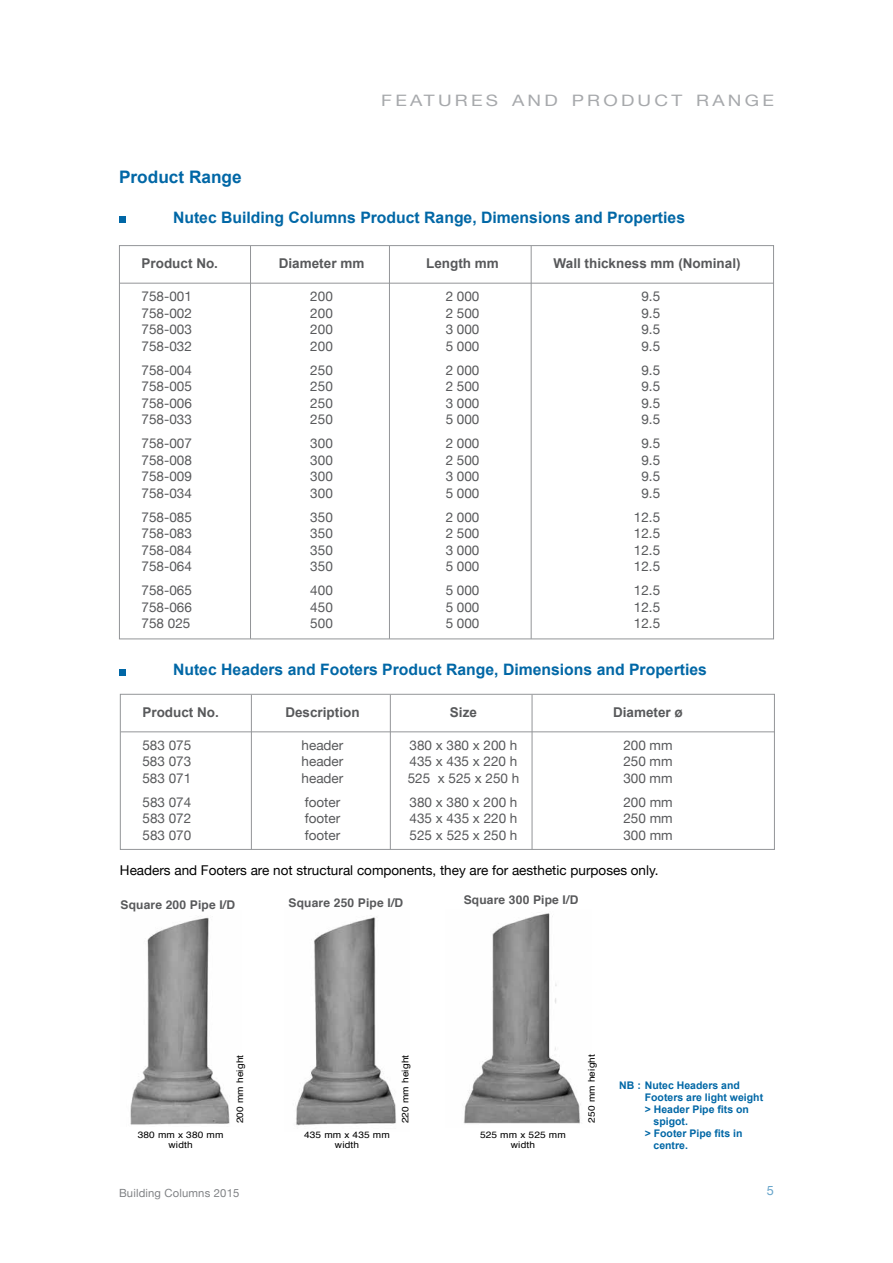
<style>
.page{position:relative;width:893px;height:1263px;background:#fff}
.page>*{position:absolute;margin:0;border:0;box-sizing:border-box;transform-origin:0 0}
.t1{font:700 17.25px "Arial";color:#0067a6}
.t2{font:700 15.75px "Arial";color:#0067a6}
.t3{font:15.75px "Helvetica Neue";letter-spacing:.17em;color:#a7a9ac;scale:1.2 1}
.t4{font:13.5px "Helvetica Neue";color:#58595b}
.t5{font:700 13.5px "Arial";color:#58595b}
.t6{font:13.5px "Helvetica Neue";color:#000}
.t7{font:12.75px "Helvetica Neue";color:#66a4ca}
.t8{font:700 12px "Helvetica";letter-spacing:.015em;color:#58595b}
.t9{font:11.25px "Helvetica Neue";letter-spacing:.015em;color:#808285}
.t10{font:700 10.5px "Arial";color:#0067a6}
.t11{font:9.15px/10.5px "Helvetica";letter-spacing:.015em;color:#000;text-align:center;scale:1.1 1}
</style>
<div class="page">
<div style="left:119px;top:216px;width:7px;height:7px;background:#0067a6"></div>
<hr style="left:120px;top:283px;width:654px;height:1px;background:#939598">
<hr style="left:250px;top:246px;width:1px;height:393px;background:#939598">
<hr style="left:389px;top:246px;width:1px;height:393px;background:#939598">
<hr style="left:531px;top:246px;width:1px;height:393px;background:#939598">
<div style="left:119px;top:669px;width:7px;height:6px;background:#0067a6"></div>
<div style="left:120px;top:694px;width:655px;height:156px;border:1px solid #939598"></div>
<hr style="left:121px;top:731px;width:654px;height:1px;background:#939598">
<hr style="left:251px;top:695px;width:1px;height:154px;background:#939598">
<hr style="left:390px;top:695px;width:1px;height:154px;background:#939598">
<hr style="left:532px;top:695px;width:1px;height:154px;background:#939598">
<img style="left:296px;top:917px;width:100px;height:209px">
<img style="left:130px;top:917px;width:100px;height:208px">
<img style="left:463px;top:913px;width:118px;height:211px">
<p class="t3" style="left:381px;top:89px;width:329px">FEATURES AND PRODUCT RANGE</p>
<p class="t1" style="left:119px;top:165px;width:124px">Product Range</p>
<p class="t2" style="left:173px;top:207px;width:513px">Nutec Building Columns Product Range, Dimensions and Properties</p>
<p class="t5" style="left:142px;top:254px;width:78px">Product No.</p>
<p class="t5" style="left:279px;top:254px;width:87px">Diameter mm</p>
<p class="t5" style="left:426px;top:254px;width:74px">Length mm</p>
<p class="t5" style="left:554px;top:254px;width:189px">Wall thickness mm (Nominal)</p>
<p class="t4" style="left:142px;top:287px;width:52px">758-001</p>
<p class="t4" style="left:310px;top:287px;width:24px">200</p>
<p class="t4" style="left:446px;top:287px;width:35px">2 000</p>
<p class="t4" style="left:641px;top:287px;width:20px">9.5</p>
<p class="t4" style="left:142px;top:303px;width:52px">758-002</p>
<p class="t4" style="left:310px;top:303px;width:24px">200</p>
<p class="t4" style="left:446px;top:303px;width:35px">2 500</p>
<p class="t4" style="left:641px;top:303px;width:20px">9.5</p>
<p class="t4" style="left:142px;top:320px;width:52px">758-003</p>
<p class="t4" style="left:310px;top:320px;width:24px">200</p>
<p class="t4" style="left:446px;top:320px;width:35px">3 000</p>
<p class="t4" style="left:641px;top:320px;width:20px">9.5</p>
<p class="t4" style="left:142px;top:336px;width:52px">758-032</p>
<p class="t4" style="left:310px;top:336px;width:24px">200</p>
<p class="t4" style="left:446px;top:336px;width:35px">5 000</p>
<p class="t4" style="left:641px;top:336px;width:20px">9.5</p>
<p class="t4" style="left:142px;top:360px;width:52px">758-004</p>
<p class="t4" style="left:310px;top:360px;width:24px">250</p>
<p class="t4" style="left:446px;top:360px;width:35px">2 000</p>
<p class="t4" style="left:641px;top:360px;width:20px">9.5</p>
<p class="t4" style="left:142px;top:377px;width:52px">758-005</p>
<p class="t4" style="left:310px;top:377px;width:24px">250</p>
<p class="t4" style="left:446px;top:377px;width:35px">2 500</p>
<p class="t4" style="left:641px;top:377px;width:20px">9.5</p>
<p class="t4" style="left:142px;top:393px;width:52px">758-006</p>
<p class="t4" style="left:310px;top:393px;width:24px">250</p>
<p class="t4" style="left:446px;top:393px;width:35px">3 000</p>
<p class="t4" style="left:641px;top:393px;width:20px">9.5</p>
<p class="t4" style="left:142px;top:410px;width:52px">758-033</p>
<p class="t4" style="left:310px;top:410px;width:24px">250</p>
<p class="t4" style="left:446px;top:410px;width:35px">5 000</p>
<p class="t4" style="left:641px;top:410px;width:20px">9.5</p>
<p class="t4" style="left:142px;top:434px;width:52px">758-007</p>
<p class="t4" style="left:310px;top:434px;width:24px">300</p>
<p class="t4" style="left:446px;top:434px;width:35px">2 000</p>
<p class="t4" style="left:641px;top:434px;width:20px">9.5</p>
<p class="t4" style="left:142px;top:450px;width:52px">758-008</p>
<p class="t4" style="left:310px;top:450px;width:24px">300</p>
<p class="t4" style="left:446px;top:450px;width:35px">2 500</p>
<p class="t4" style="left:641px;top:450px;width:20px">9.5</p>
<p class="t4" style="left:142px;top:467px;width:52px">758-009</p>
<p class="t4" style="left:310px;top:467px;width:24px">300</p>
<p class="t4" style="left:446px;top:467px;width:35px">3 000</p>
<p class="t4" style="left:641px;top:467px;width:20px">9.5</p>
<p class="t4" style="left:142px;top:483px;width:52px">758-034</p>
<p class="t4" style="left:310px;top:483px;width:24px">300</p>
<p class="t4" style="left:446px;top:483px;width:35px">5 000</p>
<p class="t4" style="left:641px;top:483px;width:20px">9.5</p>
<p class="t4" style="left:142px;top:507px;width:52px">758-085</p>
<p class="t4" style="left:310px;top:507px;width:24px">350</p>
<p class="t4" style="left:446px;top:507px;width:35px">2 000</p>
<p class="t4" style="left:634px;top:507px;width:28px">12.5</p>
<p class="t4" style="left:142px;top:524px;width:52px">758-083</p>
<p class="t4" style="left:310px;top:524px;width:24px">350</p>
<p class="t4" style="left:446px;top:524px;width:35px">2 500</p>
<p class="t4" style="left:634px;top:524px;width:28px">12.5</p>
<p class="t4" style="left:142px;top:540px;width:52px">758-084</p>
<p class="t4" style="left:310px;top:540px;width:24px">350</p>
<p class="t4" style="left:446px;top:540px;width:35px">3 000</p>
<p class="t4" style="left:634px;top:540px;width:28px">12.5</p>
<p class="t4" style="left:142px;top:557px;width:52px">758-064</p>
<p class="t4" style="left:310px;top:557px;width:24px">350</p>
<p class="t4" style="left:446px;top:557px;width:35px">5 000</p>
<p class="t4" style="left:634px;top:557px;width:28px">12.5</p>
<p class="t4" style="left:142px;top:581px;width:52px">758-065</p>
<p class="t4" style="left:310px;top:581px;width:24px">400</p>
<p class="t4" style="left:446px;top:581px;width:35px">5 000</p>
<p class="t4" style="left:634px;top:581px;width:28px">12.5</p>
<p class="t4" style="left:142px;top:597px;width:52px">758-066</p>
<p class="t4" style="left:310px;top:597px;width:24px">450</p>
<p class="t4" style="left:446px;top:597px;width:35px">5 000</p>
<p class="t4" style="left:634px;top:597px;width:28px">12.5</p>
<p class="t4" style="left:142px;top:614px;width:50px">758 025</p>
<p class="t4" style="left:310px;top:614px;width:24px">500</p>
<p class="t4" style="left:446px;top:614px;width:35px">5 000</p>
<p class="t4" style="left:634px;top:614px;width:28px">12.5</p>
<p class="t2" style="left:173px;top:659px;width:535px">Nutec Headers and Footers Product Range, Dimensions and Properties</p>
<p class="t5" style="left:142px;top:703px;width:78px">Product No.</p>
<p class="t5" style="left:285px;top:703px;width:76px">Description</p>
<p class="t5" style="left:450px;top:703px;width:29px">Size</p>
<p class="t5" style="left:613px;top:703px;width:71px">Diameter ø</p>
<p class="t4" style="left:142px;top:735px;width:50px">583 075</p>
<p class="t4" style="left:302px;top:735px;width:43px">header</p>
<p class="t4" style="left:410px;top:735px;width:109px">380 x 380 x 200 h</p>
<p class="t4" style="left:623px;top:735px;width:51px">200 mm</p>
<p class="t4" style="left:142px;top:752px;width:50px">583 073</p>
<p class="t4" style="left:302px;top:752px;width:43px">header</p>
<p class="t4" style="left:410px;top:752px;width:109px">435 x 435 x 220 h</p>
<p class="t4" style="left:623px;top:752px;width:51px">250 mm</p>
<p class="t4" style="left:142px;top:768px;width:50px">583 071</p>
<p class="t4" style="left:302px;top:768px;width:43px">header</p>
<p class="t4" style="left:408px;top:768px;width:113px">525 x 525 x 250 h</p>
<p class="t4" style="left:623px;top:768px;width:51px">300 mm</p>
<p class="t4" style="left:142px;top:792px;width:50px">583 074</p>
<p class="t4" style="left:305px;top:792px;width:37px">footer</p>
<p class="t4" style="left:410px;top:792px;width:109px">380 x 380 x 200 h</p>
<p class="t4" style="left:623px;top:792px;width:51px">200 mm</p>
<p class="t4" style="left:142px;top:809px;width:50px">583 072</p>
<p class="t4" style="left:305px;top:809px;width:37px">footer</p>
<p class="t4" style="left:410px;top:809px;width:109px">435 x 435 x 220 h</p>
<p class="t4" style="left:623px;top:809px;width:51px">250 mm</p>
<p class="t4" style="left:143px;top:825px;width:50px">583 070</p>
<p class="t4" style="left:305px;top:825px;width:37px">footer</p>
<p class="t4" style="left:410px;top:825px;width:109px">525 x 525 x 250 h</p>
<p class="t4" style="left:623px;top:825px;width:51px">300 mm</p>
<p class="t6" style="left:120px;top:860px;width:540px">Headers and Footers are not structural components, they are for aesthetic purposes only.</p>
<p class="t8" style="left:120px;top:895px;width:116px">Square 200 Pipe I/D</p>
<p class="t8" style="left:289px;top:893px;width:116px">Square 250 Pipe I/D</p>
<p class="t8" style="left:464px;top:890px;width:116px">Square 300 Pipe I/D</p>
<p class="t11" style="left:138px;top:1129px;width:79px">380 mm x 380 mm width</p>
<p class="t11" style="left:235px;top:1123px;width:64px;rotate:-90deg">200 mm height</p>
<p class="t11" style="left:400px;top:1123px;width:64px;rotate:-90deg">220 mm height</p>
<p class="t11" style="left:586px;top:1123px;width:64px;rotate:-90deg">250 mm height</p>
<p class="t11" style="left:304px;top:1129px;width:79px">435 mm x 435 mm width</p>
<p class="t11" style="left:480px;top:1129px;width:79px">525 mm x 525 mm width</p>
<p class="t10" style="left:619px;top:1078px;width:122px">NB : Nutec Headers and</p>
<p class="t10" style="left:645px;top:1090px;width:120px">Footers are light weight</p>
<p class="t10" style="left:645px;top:1102px;width:106px">&gt; Header Pipe fits on</p>
<p class="t10" style="left:653px;top:1114px;width:36px">spigot.</p>
<p class="t10" style="left:645px;top:1126px;width:99px">&gt; Footer Pipe fits in</p>
<p class="t10" style="left:653px;top:1138px;width:36px">centre.</p>
<p class="t9" style="left:119px;top:1184px;width:122px">Building Columns 2015</p>
<p class="t7" style="left:767px;top:1181px;width:9px">5</p>
</div>
